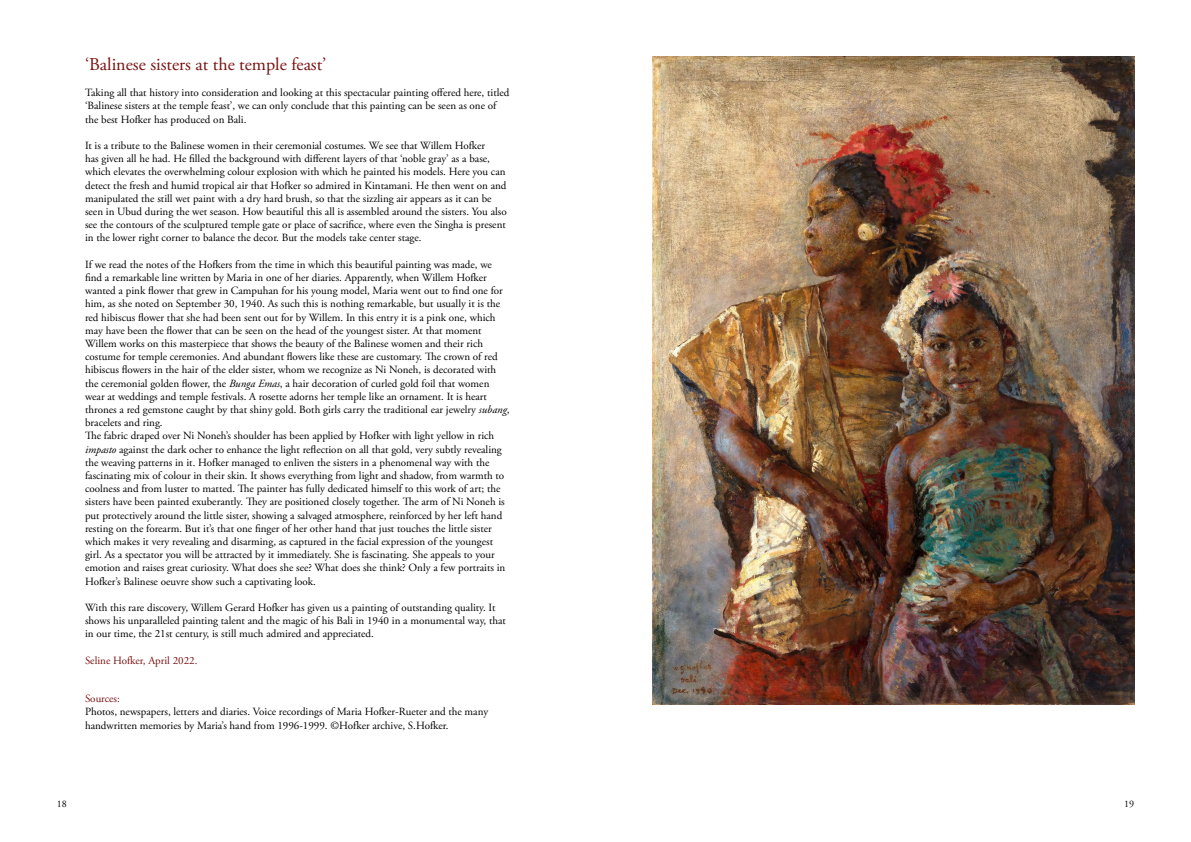
<style>
.page{position:relative;width:1191px;height:842px;background:#fff}
.page>*{position:absolute;margin:0;border:0;box-sizing:border-box;transform-origin:0 0}
.t1{font:18px "Adobe Garamond Pro";color:#791212}
.t2{font:11px/13.2px "Adobe Garamond Pro";color:#000}
.t3{font:11px "Adobe Garamond Pro";color:#791212}
.t4{font:10px "Adobe Garamond Pro";color:#000}
.s1{font-style:italic}
</style>
<div class="page">
<img style="left:652px;top:57px;width:482px;height:647px">
<h1 class="t1" style="left:85px;top:53px;width:243px">‘Balinese sisters at the temple feast’</h1>
<p class="t2" style="left:85px;top:86px;width:426px">Taking all that history into consideration and looking at this spectacular painting offered here, titled ‘Balinese sisters at the temple feast’, we can only conclude that this painting can be seen as one of the best Hofker has produced on Bali.</p>
<p class="t2" style="left:85px;top:139px;width:423px">It is a tribute to the Balinese women in their ceremonial costumes. We see that Willem Hofker<br>has given all he had. He filled the background with different layers of that ‘noble gray’ as a base, which elevates the overwhelming colour explosion with which he painted his models. Here you can detect the fresh and humid tropical air that Hofker so admired in Kintamani. He then went on and manipulated the still wet paint with a dry hard brush, so that the sizzling air appears as it can be seen in Ubud during the wet season. How beautiful this all is assembled around the sisters. You also see the contours of the sculptured temple gate or place of sacrifice, where even the Singha is present in the lower right corner to balance the decor. But the models take center stage.</p>
<p class="t2" style="left:85px;top:258px;width:426px">If we read the notes of the Hofkers from the time in which this beautiful painting was made, we find a remarkable line written by Maria in one of her diaries. Apparently, when Willem Hofker wanted a pink flower that grew in Campuhan for his young model, Maria went out to find one for him, as she noted on September 30, 1940. As such this is nothing remarkable, but usually it is the red hibiscus flower that she had been sent out for by Willem. In this entry it is a pink one, which may have been the flower that can be seen on the head of the youngest sister. At that moment Willem works on this masterpiece that shows the beauty of the Balinese women and their rich costume for temple ceremonies. And abundant flowers like these are customary. The crown of red hibiscus flowers in the hair of the elder sister, whom we recognize as Ni Noneh, is decorated with the ceremonial golden flower, the <span class="s1">Bunga Emas</span>, a hair decoration of curled gold foil that women wear at weddings and temple festivals. A rosette adorns her temple like an ornament. It is heart thrones a red gemstone caught by that shiny gold. Both girls carry the traditional ear jewelry <span class="s1">subang</span>, bracelets and ring.<br>The fabric draped over Ni Noneh’s shoulder has been applied by Hofker with light yellow in rich <span class="s1">impasto</span> against the dark ocher to enhance the light reflection on all that gold, very subtly revealing the weaving patterns in it. Hofker managed to enliven the sisters in a phenomenal way with the fascinating mix of colour in their skin. It shows everything from light and shadow, from warmth to coolness and from luster to matted. The painter has fully dedicated himself to this work of art; the sisters have been painted exuberantly. They are positioned closely together. The arm of Ni Noneh is put protectively around the little sister, showing a salvaged atmosphere, reinforced by her left hand resting on the forearm. But it’s that one finger of her other hand that just touches the little sister which makes it very revealing and disarming, as captured in the facial expression of the youngest girl. As a spectator you will be attracted by it immediately. She is fascinating. She appeals to your emotion and raises great curiosity. What does she see? What does she think? Only a few portraits in Hofker’s Balinese oeuvre show such a captivating look.</p>
<p class="t2" style="left:85px;top:601px;width:422px">With this rare discovery, Willem Gerard Hofker has given us a painting of outstanding quality. It shows his unparalleled painting talent and the magic of his Bali in 1940 in a monumental way, that in our time, the 21st century, is still much admired and appreciated.</p>
<p class="t3" style="left:85px;top:654px;width:114px">Seline Hofker, April 2022.</p>
<p class="t3" style="left:85px;top:692px;width:36px">Sources:</p>
<p class="t2" style="left:85px;top:706px;width:405px">Photos, newspapers, letters and diaries. Voice recordings of Maria Hofker-Rueter and the many handwritten memories by Maria’s hand from 1996-1999. ©Hofker archive, S.Hofker.</p>
<p class="t4" style="left:57px;top:797px;width:11px">18</p>
<p class="t4" style="left:1124px;top:797px;width:11px">19</p>
</div>
